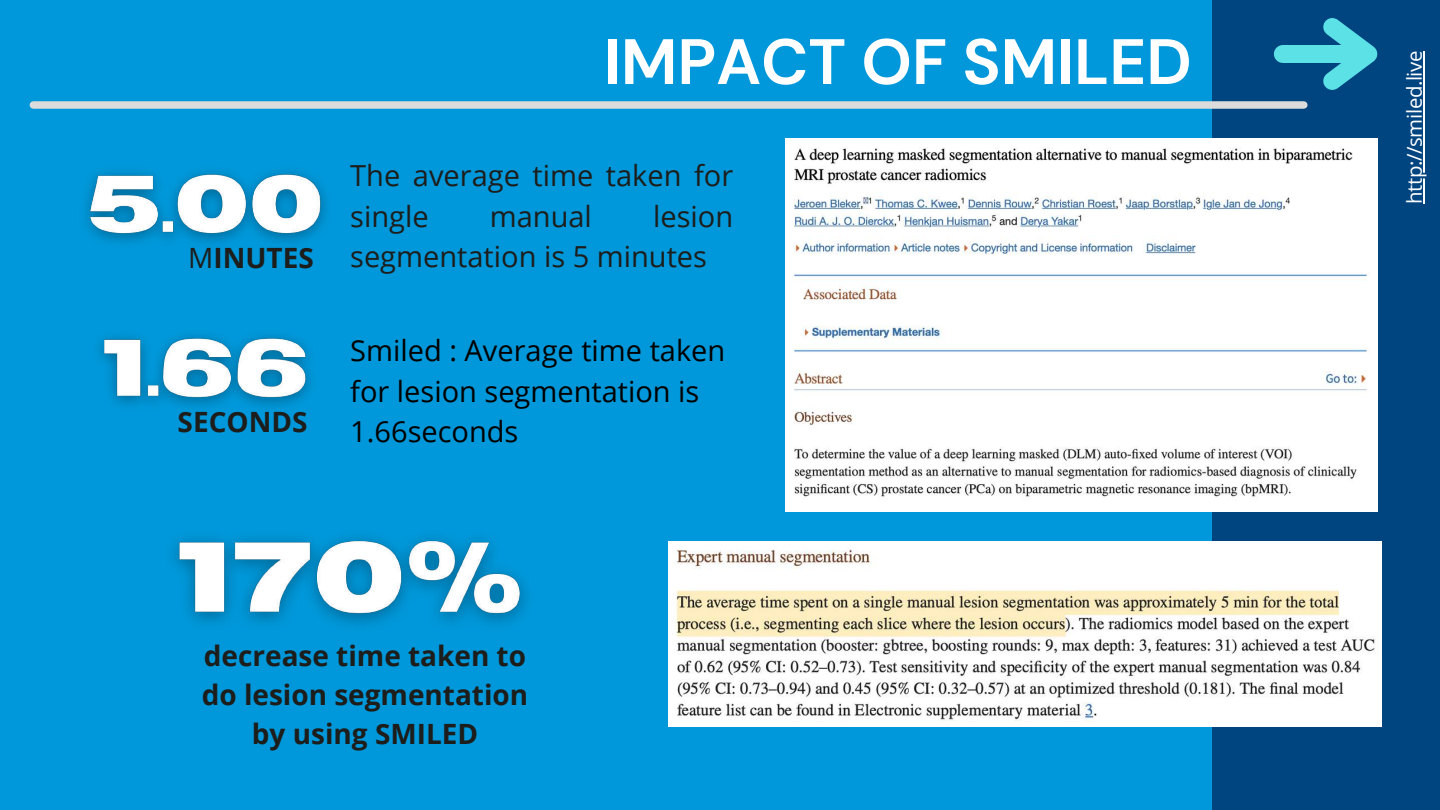
<style>
.page{position:relative;width:1440px;height:810px;background:#0098da}
.page>*{position:absolute;margin:0;border:0;box-sizing:border-box;transform-origin:0 0}
.t1{font:700 64px "DM Sans";color:#fff}
.t2{font:29px/40.5px "Open Sans";color:#1d1d1b}
.t3{font:29px/40.5px "Open Sans";color:#000}
.t4{font:700 28px/39px "Open Sans";color:#1d1d1b;text-align:center}
.t5{font:20.4px "Open Sans";letter-spacing:-.02em;color:#fff}
.s1{font-weight:400}
</style>
<div class="page">
<div style="left:1213px;top:0;width:227px;height:810px;background:#004480"></div>
<div style="left:1283px;top:45px;width:81px;height:18px;background:#5ce1e6"></div>
<svg style="left:1307px;top:18px;width:71px;height:88px"></svg>
<div style="left:33px;top:101px;width:1271px;height:8px;background:#dbdbdb"></div>
<hr style="left:1423px;top:51px;width:2px;height:153px;background:#fff">
<img style="left:99px;top:335px;width:212px;height:71px">
<img style="left:86px;top:171px;width:241px;height:72px">
<img style="left:173px;top:537px;width:354px;height:88px">
<img style="left:786px;top:139px;width:592px;height:372px">
<img style="left:669px;top:541px;width:713px;height:186px">
<p class="t4" style="left:188px;top:238px;width:127px"><span class="s1">M</span>INUTES</p>
<p class="t4" style="left:178px;top:402px;width:131px">SECONDS</p>
<h1 class="t1" style="left:604px;top:21px;width:589px">IMPACT OF SMILED</h1>
<p class="t2" style="left:350px;top:155px;width:385px">The average time taken for single</p>
<p class="t2" style="left:350px;top:195px;width:384px;text-indent:303px">lesion segmentation is 5 minutes</p>
<p class="t2" style="left:490px;top:195px;width:104px">manual</p>
<p class="t3" style="left:350px;top:330px;width:377px">Smiled : Average time taken for lesion segmentation is<br>1.66seconds</p>
<p class="t4" style="left:202px;top:636px;width:328px">decrease time taken to do lesion segmentation by using SMILED</p>
<p class="t5" style="left:1400px;top:204px;width:155px;rotate:-90deg">http://smiled.live</p>
</div>
